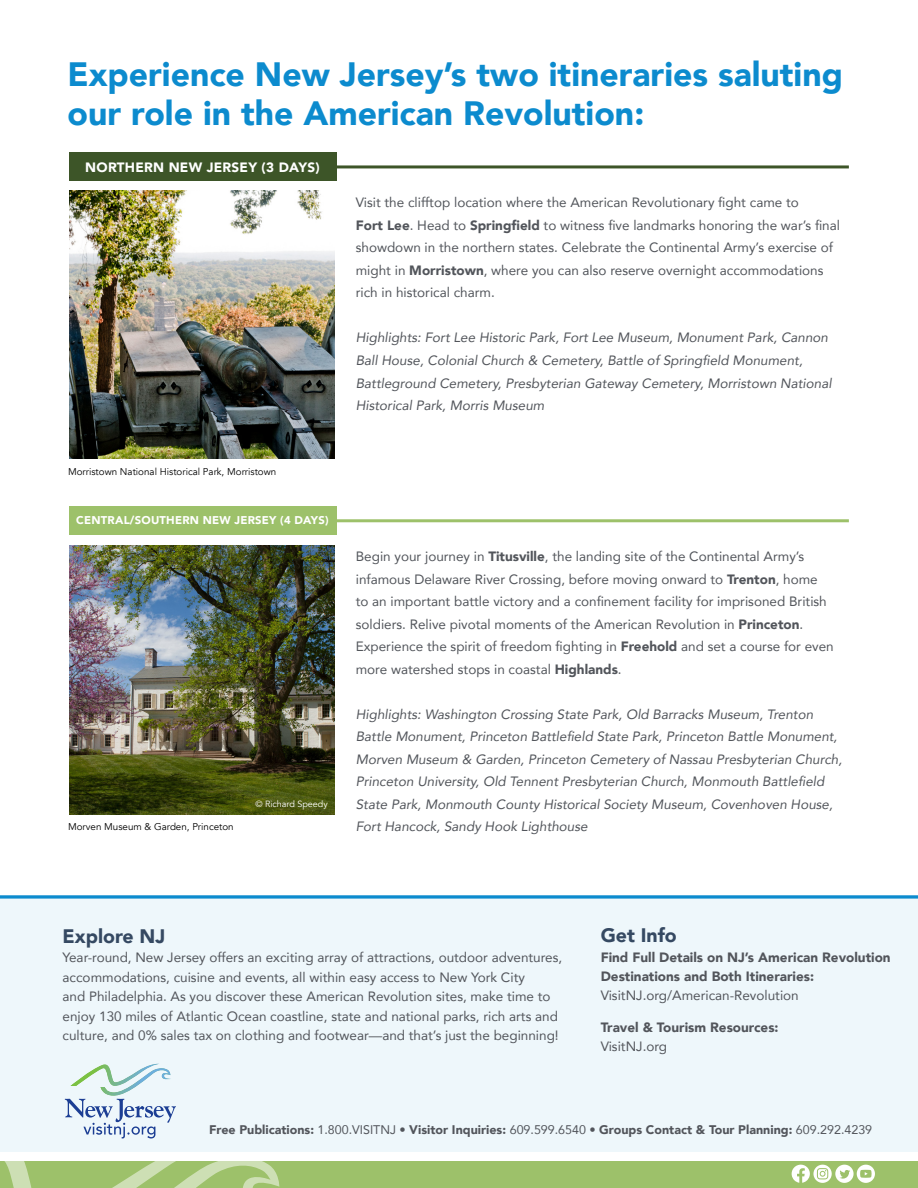
<style>
.page{position:relative;width:918px;height:1188px;background:#fff}
.page>*{position:absolute;margin:0;border:0;box-sizing:border-box;transform-origin:0 0}
.t1{font:900 33.75px/38.7px "Avenir";color:#0c8bce}
.t2{font:900 19.5px "Avenir";color:#354962}
.t3{font:13.5px/22.5px "Avenir";color:#52555b}
.t4{font:italic 13.5px/22.5px "Avenir";color:#52555b}
.t5{font:900 13.5px/19.5px "Avenir";color:#52555b}
.t6{font:900 13.5px "Avenir";letter-spacing:.02em;color:#fff}
.t7{font:900 12.45px "Avenir";color:#52555b}
.t8{font:900 11.25px "Avenir";letter-spacing:.02em;color:#fff}
.t9{font:9.75px "Avenir";color:#000}
.t10{font:9px "Avenir";color:#fff}
.s1{font-weight:900}
.s2{font-weight:400}
</style>
<div class="page">
<hr style="left:160px;top:165px;width:689px;height:3px;background:#3d5528">
<hr style="left:160px;top:519px;width:689px;height:3px;background:#9dc16a">
<img style="left:69px;top:190px;width:265px;height:269px">
<img style="left:69px;top:545px;width:265px;height:269px">
<div style="left:0;top:896px;width:918px;height:256px;background:#eef7fb"></div>
<svg style="left:65px;top:1063px;width:111px;height:75px"></svg>
<div style="left:69px;top:153px;width:267px;height:28px;background:#3d5528"></div>
<div style="left:69px;top:507px;width:267px;height:28px;background:#9dc16a"></div>
<svg style="left:0;top:895px;width:918px;height:4px;background:#349ed6"></svg>
<div style="left:0;top:1161px;width:918px;height:27px;background:#9dc16a"></div>
<svg style="left:4px;top:1161px;width:276px;height:27px"></svg>
<svg style="left:792px;top:1165px;width:83px;height:18px"></svg>
<h1 class="t1" style="left:68px;top:55px;width:777px">Experience New Jersey’s two itineraries saluting our role in the American Revolution:</h1>
<p class="t6" style="left:85px;top:156px;width:236px">NORTHERN NEW JERSEY (3 DAYS)</p>
<p class="t9" style="left:68px;top:466px;width:210px">Morristown National Historical Park, Morristown</p>
<p class="t8" style="left:76px;top:510px;width:254px">CENTRAL/SOUTHERN NEW JERSEY (4 DAYS)</p>
<p class="t9" style="left:68px;top:821px;width:167px">Morven Museum &amp; Garden, Princeton</p>
<p class="t10" style="left:255px;top:798px;width:74px">© Richard Speedy</p>
<p class="t3" style="left:356px;top:191px;width:486px">Visit the clifftop location where the American Revolutionary fight came to<br><span class="s1">Fort Lee</span>. Head to <span class="s1">Springfield</span> to witness five landmarks honoring the war’s final showdown in the northern states. Celebrate the Continental Army’s exercise of might in <span class="s1">Morristown</span>, where you can also reserve overnight accommodations rich in historical charm.</p>
<p class="t4" style="left:356px;top:326px;width:477px">Highlights: Fort Lee Historic Park, Fort Lee Museum, Monument Park, Cannon Ball House, Colonial Church &amp; Cemetery, Battle of Springfield Monument, Battleground Cemetery, Presbyterian Gateway Cemetery, Morristown National Historical Park, Morris Museum</p>
<p class="t3" style="left:356px;top:545px;width:480px">Begin your journey in <span class="s1">Titusville</span>, the landing site of the Continental Army’s infamous Delaware River Crossing, before moving onward to <span class="s1">Trenton</span>, home to an important battle victory and a confinement facility for imprisoned British soldiers. Relive pivotal moments of the American Revolution in <span class="s1">Princeton</span>.<br>Experience the spirit of freedom fighting in <span class="s1">Freehold</span> and set a course for even more watershed stops in coastal <span class="s1">Highlands</span>.</p>
<p class="t4" style="left:356px;top:703px;width:488px">Highlights: Washington Crossing State Park, Old Barracks Museum, Trenton Battle Monument, Princeton Battlefield State Park, Princeton Battle Monument, Morven Museum &amp; Garden, Princeton Cemetery of Nassau Presbyterian Church, Princeton University, Old Tennent Presbyterian Church, Monmouth Battlefield State Park, Monmouth County Historical Society Museum, Covenhoven House, Fort Hancock, Sandy Hook Lighthouse</p>
<h2 class="t2" style="left:63px;top:919px;width:104px">Explore NJ</h2>
<p class="t3" style="left:63px;top:947px;width:501px;line-height:19.5px">Year-round, New Jersey offers an exciting array of attractions, outdoor adventures, accommodations, cuisine and events, all within easy access to New York City<br>and Philadelphia. As you discover these American Revolution sites, make time to enjoy 130 miles of Atlantic Ocean coastline, state and national parks, rich arts and culture, and 0% sales tax on clothing and footwear—and that’s just the beginning!</p>
<h2 class="t2" style="left:601px;top:919px;width:78px">Get Info</h2>
<p class="t5" style="left:601px;top:947px;width:292px">Find Full Details on NJ’s American Revolution<br>Destinations and Both Itineraries:</p>
<p class="t3" style="left:601px;top:984px;width:200px">VisitNJ.org/American-Revolution</p>
<p class="t5" style="left:601px;top:1017px;width:179px">Travel &amp; Tourism Resources:</p>
<p class="t3" style="left:601px;top:1035px;width:68px">VisitNJ.org</p>
<p class="t7" style="left:209px;top:1119px;width:665px">Free Publications: <span class="s2">1.800.VISITNJ •</span> Visitor Inquiries: <span class="s2">609.599.6540 •</span> Groups Contact &amp; Tour Planning: <span class="s2">609.292.4239</span></p>
</div>
